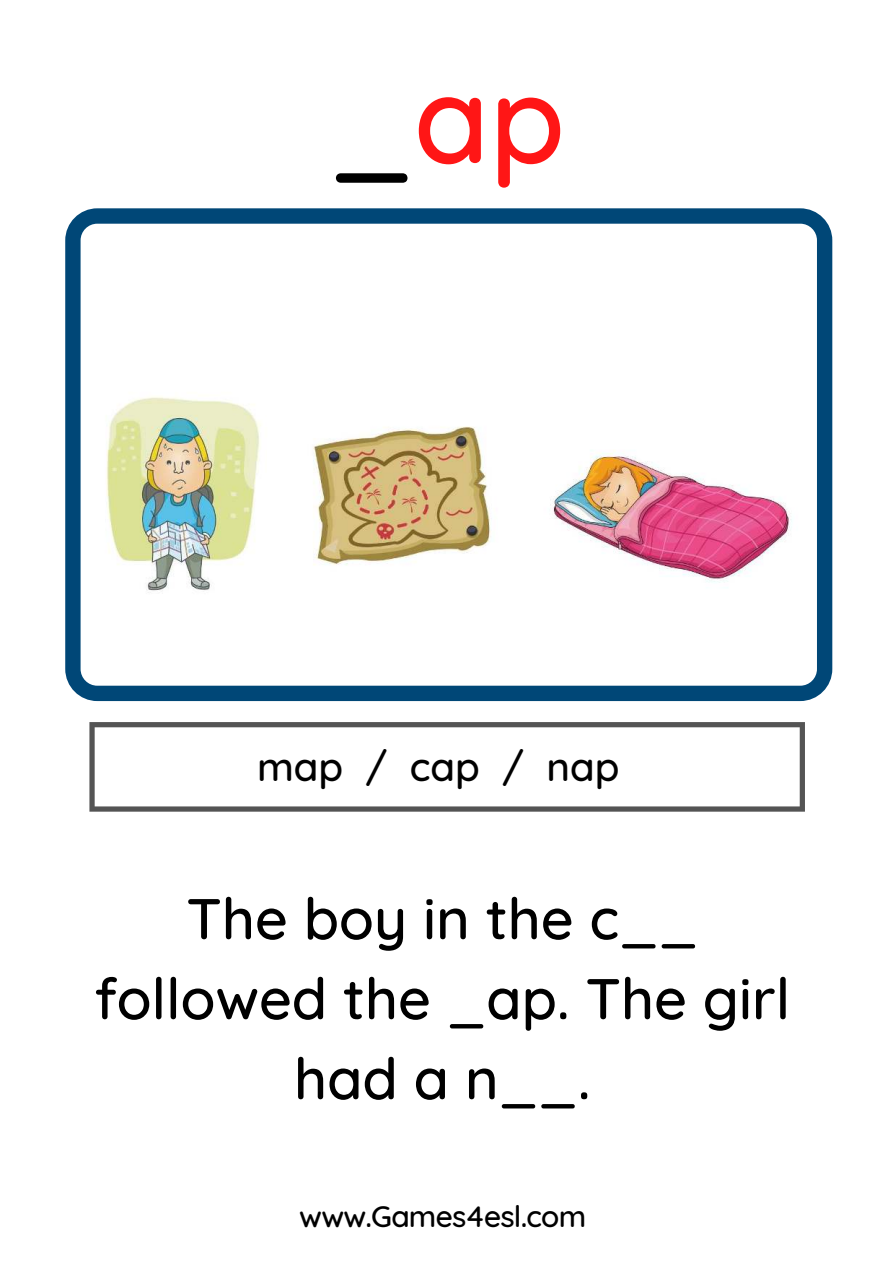
<style>
.page{position:relative;width:894px;height:1264px;background:#fff}
.page>*{position:absolute;margin:0;border:0;box-sizing:border-box;transform-origin:0 0}
.t1{font:500 122.85px "Quicksand";color:#ff1616}
.t2{font:500 57.45px/79.9px "Quicksand";color:#000;text-align:center}
.t3{font:500 40.2px "Quicksand";color:#000}
.t4{font:500 30px "Quicksand";letter-spacing:-.025em;color:#000}
.s1{color:#000}
</style>
<div class="page">
<svg style="left:65px;top:208px;width:767px;height:493px"></svg>
<svg style="left:89px;top:722px;width:715px;height:89px"></svg>
<img style="left:99px;top:339px;width:699px;height:262px">
<h1 class="t1" style="left:329px;top:20px;width:237px"><span class="s1">_</span>ap</h1>
<p class="t3" style="left:257px;top:734px;width:364px">map / cap / nap</p>
<p class="t2" style="left:94px;top:873px;width:697px">The boy in the c__ followed the _ap. The girl had a n__.</p>
<p class="t4" style="left:299px;top:1191px;width:288px">www.Games4esl.com</p>
</div>
